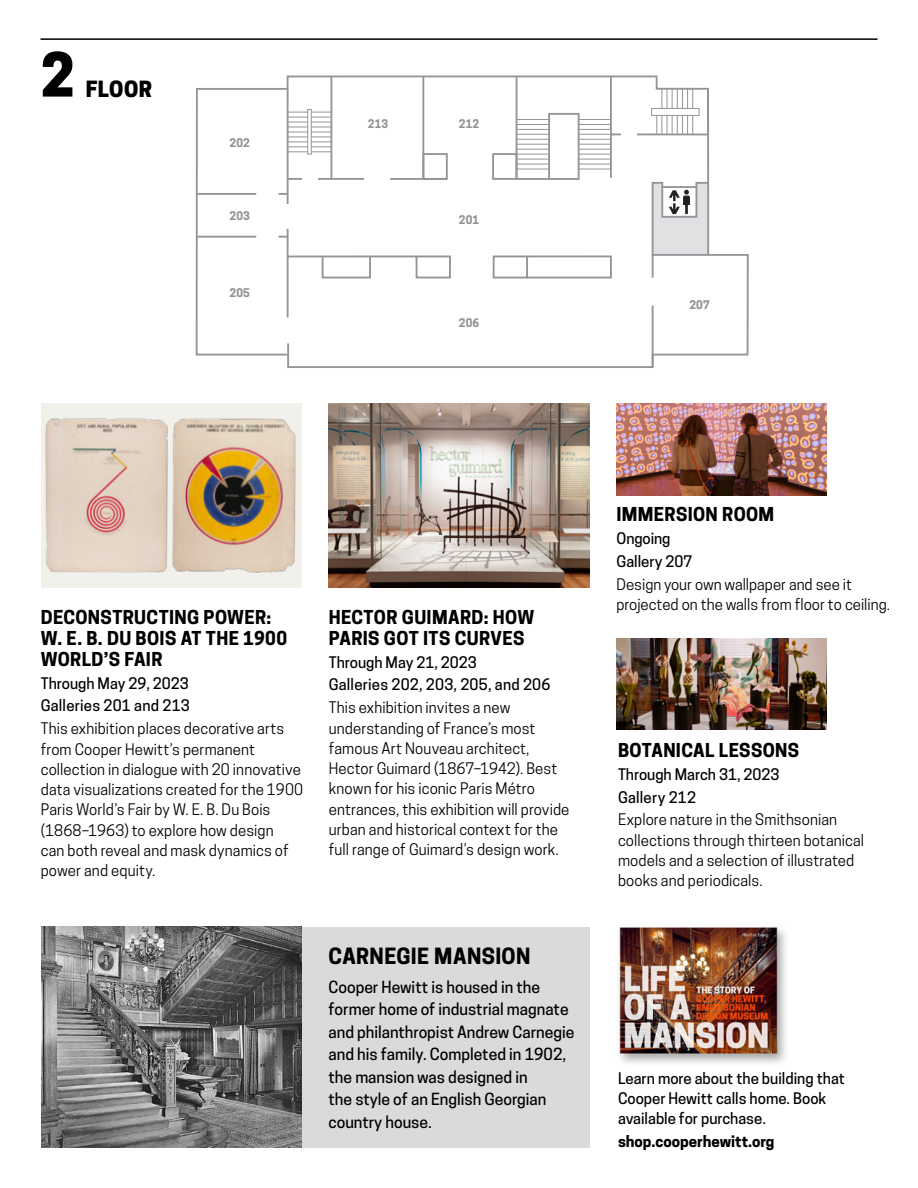
<style>
.page{position:relative;width:918px;height:1188px;background:#fff}
.page>*{position:absolute;margin:0;border:0;box-sizing:border-box;transform-origin:0 0}
.t1{font:800 57px "Cooper Hewitt";color:#000}
.t2{font:700 21px "Cooper Hewitt";letter-spacing:.02em;color:#000}
.t3{font:800 21px "Cooper Hewitt";letter-spacing:.02em;color:#000}
.t4{font:700 18px/21px "Cooper Hewitt";letter-spacing:.02em;color:#000}
.t5{font:500 15.75px/22.5px "Cooper Hewitt";color:#000}
.t6{font:15px/20.2px "Cooper Hewitt";letter-spacing:.005em;color:#000}
.t7{font:500 15px/23px "Cooper Hewitt";color:#000}
.t8{font:700 15px "Cooper Hewitt";color:#000}
.t9{font:700 11.25px "Cooper Hewitt";letter-spacing:.01em;color:#919396}
</style>
<div class="page">
<img style="left:617px;top:404px;width:209px;height:91px">
<div style="left:41px;top:927px;width:549px;height:221px;background:#dcd9d9"></div>
<svg style="left:195px;top:75px;width:554px;height:293px"></svg>
<hr style="left:652px;top:306px;width:2px;height:61px;background:#939598">
<svg style="left:286px;top:255px;width:166px;height:64px"></svg>
<svg style="left:287px;top:343px;width:2px;height:11px"></svg>
<svg style="left:492px;top:255px;width:121px;height:24px"></svg>
<svg style="left:609px;top:87px;width:101px;height:49px"></svg>
<svg style="left:286px;top:87px;width:80px;height:94px"></svg>
<hr style="left:390px;top:178px;width:57px;height:2px;background:#939598">
<div style="left:548px;top:113px;width:32px;height:67px;border:2px solid #939598"></div>
<hr style="left:610px;top:76px;width:2px;height:102px;background:#939598">
<hr style="left:197px;top:193px;width:59px;height:2px;background:#939598">
<svg style="left:279px;top:193px;width:9px;height:2px"></svg>
<hr style="left:197px;top:236px;width:59px;height:2px;background:#939598">
<svg style="left:279px;top:236px;width:9px;height:2px"></svg>
<hr style="left:422px;top:76px;width:2px;height:103px;background:#939598">
<hr style="left:330px;top:76px;width:2px;height:103px;background:#939598">
<svg style="left:515px;top:75px;width:36px;height:106px"></svg>
<div style="left:322px;top:255px;width:49px;height:23px;border:2px solid #939598"></div>
<div style="left:422px;top:153px;width:26px;height:27px;border:2px solid #939598"></div>
<div style="left:492px;top:153px;width:25px;height:27px;border:2px solid #939598"></div>
<div style="left:621px;top:123px;width:16px;height:18px;background:#fff"></div>
<div style="left:302px;top:168px;width:16px;height:12px;background:#fff"></div>
<svg style="left:651px;top:181px;width:59px;height:99px"></svg>
<img style="left:618px;top:927px;width:168px;height:136px">
<hr style="left:40px;top:38px;width:838px;height:2px;background:#000">
<img style="left:41px;top:927px;width:261px;height:221px">
<img style="left:328px;top:404px;width:262px;height:184px">
<img style="left:616px;top:638px;width:210px;height:92px">
<div style="left:41px;top:404px;width:260px;height:184px;background:#f2f0eb"></div>
<img style="left:45px;top:418px;width:251px;height:155px">
<h1 class="t1" style="left:40px;top:41px;width:36px">2</h1>
<h2 class="t3" style="left:86px;top:76px;width:68px">FLOOR</h2>
<p class="t9" style="left:230px;top:136px;width:22px">202</p>
<p class="t9" style="left:230px;top:209px;width:22px">203</p>
<p class="t9" style="left:230px;top:287px;width:22px">205</p>
<p class="t9" style="left:368px;top:117px;width:22px">213</p>
<p class="t9" style="left:459px;top:117px;width:22px">212</p>
<p class="t9" style="left:459px;top:213px;width:22px">201</p>
<p class="t9" style="left:459px;top:316px;width:22px">206</p>
<p class="t9" style="left:689px;top:298px;width:22px">207</p>
<p class="t4" style="left:41px;top:606px;width:248px">DECONSTRUCTING POWER:<br>W. E. B. DU BOIS AT THE 1900<br>WORLD’S FAIR</p>
<p class="t7" style="left:41px;top:671px;width:151px">Through May 29, 2023<br>Galleries 201 and 213</p>
<p class="t6" style="left:41px;top:719px;width:264px">This exhibition places decorative arts from Cooper Hewitt’s permanent collection in dialogue with 20 innovative data visualizations created for the 1900<br>Paris World’s Fair by W. E. B. Du Bois (1868–1963) to explore how design<br>can both reveal and mask dynamics of power and equity.</p>
<p class="t4" style="left:329px;top:606px;width:207px">HECTOR GUIMARD: HOW<br>PARIS GOT ITS CURVES</p>
<p class="t7" style="left:329px;top:650px;width:223px">Through May 21, 2023<br>Galleries 202, 203, 205, and 206</p>
<p class="t6" style="left:329px;top:698px;width:242px">This exhibition invites a new understanding of France’s most famous Art Nouveau architect, Hector Guimard (1867–1942). Best known for his iconic Paris Métro entrances, this exhibition will provide urban and historical context for the full range of Guimard’s design work.</p>
<h2 class="t2" style="left:328px;top:943px;width:204px">CARNEGIE MANSION</h2>
<p class="t5" style="left:328px;top:976px;width:247px">Cooper Hewitt is housed in the former home of industrial magnate and philanthropist Andrew Carnegie and his family. Completed in 1902, the mansion was designed in<br>the style of an English Georgian country house.</p>
<p class="t4" style="left:617px;top:504px;width:159px">IMMERSION ROOM</p>
<p class="t7" style="left:617px;top:527px;width:77px">Ongoing<br>Gallery 207</p>
<p class="t6" style="left:617px;top:574px;width:275px">Design your own wallpaper and see it projected on the walls from floor to ceiling.</p>
<p class="t4" style="left:618px;top:739px;width:183px">BOTANICAL LESSONS</p>
<p class="t7" style="left:618px;top:762px;width:163px">Through March 31, 2023<br>Gallery 212</p>
<p class="t6" style="left:618px;top:810px;width:248px">Explore nature in the Smithsonian collections through thirteen botanical models and a selection of illustrated books and periodicals.</p>
<p class="t7" style="left:618px;top:1068px;width:228px;line-height:20.2px">Learn more about the building that<br>Cooper Hewitt calls home. Book available for purchase.</p>
<p class="t8" style="left:618px;top:1133px;width:158px">shop.cooperhewitt.org</p>
</div>
